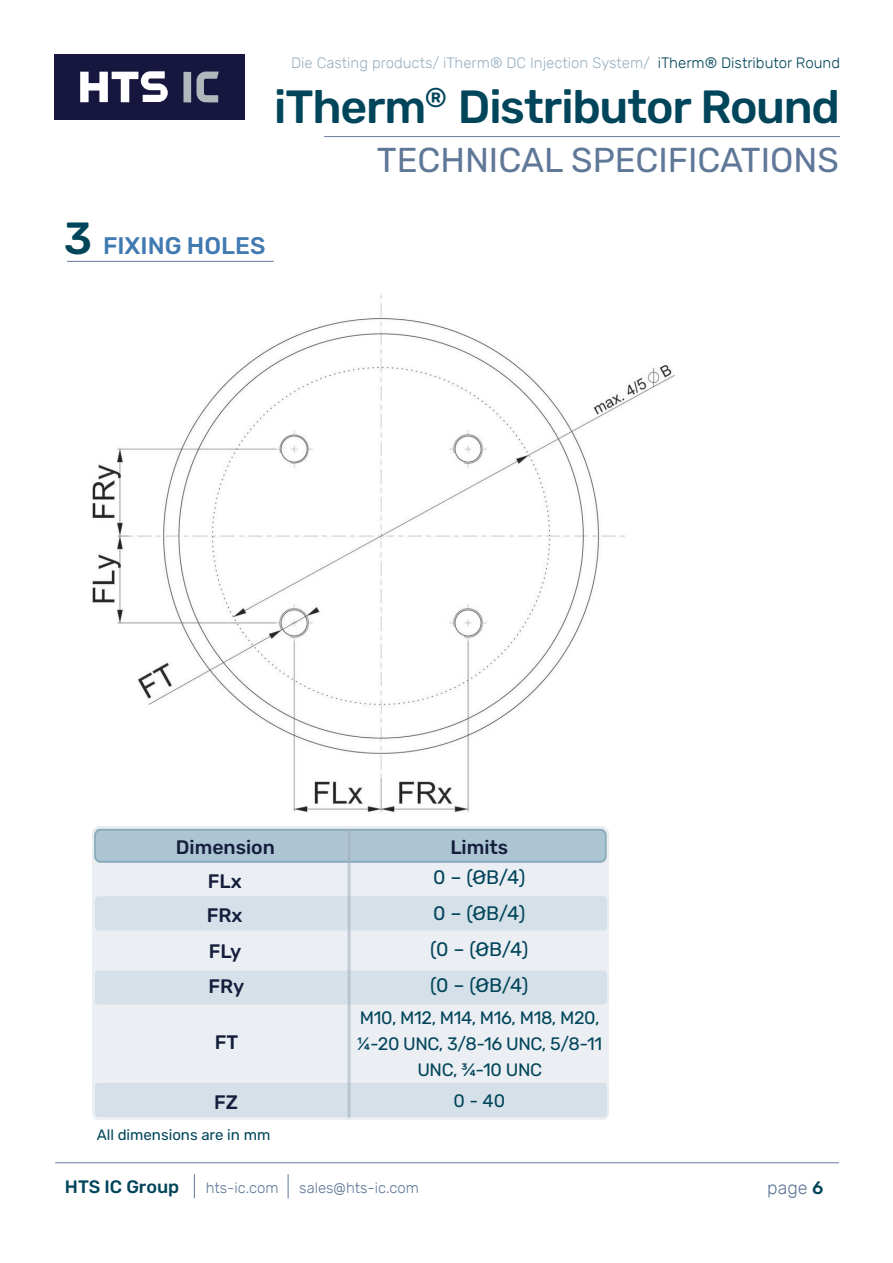
<style>
.page{position:relative;width:893px;height:1263px;background:#fff}
.page>*{position:absolute;margin:0;border:0;box-sizing:border-box;transform-origin:0 0}
.t1{font:500 46.5px "Rubik";letter-spacing:-.025em;color:#01455a}
.section_CIFRA{font:500 45px "Rubik";color:#01455a}
.Podnaslov{font:34.5px "Rubik";color:#607898}
.t2{font:500 24px "Rubik";color:#417ab1}
.t3{font:19.5px "Rubik";color:#01455a}
.t4{font:500 19.5px "Rubik";color:#141e3c}
.t5{font:18px/26.2px "Rubik";letter-spacing:-.02em;color:#01455a;text-align:center}
.t6{font:500 18px "Rubik";color:#01455a}
.t7{font:300 18px "Rubik";color:#607898}
.t8{font:300 15px "Rubik";color:#9ab1c2}
.t9{font:300 15px "Rubik";color:#607898}
.t10{font:15px "Rubik";color:#01455a}
.s1{color:#01455a}
.s2{font-weight:500;color:#01455a}
</style>
<div class="page">
<div style="left:54px;top:54px;width:190px;height:66px;background:#16163f"></div>
<svg style="left:80px;top:71px;width:88px;height:31px"></svg>
<div style="left:183px;top:72px;width:8px;height:30px;background:#b2b7bb"></div>
<svg style="left:197px;top:72px;width:22px;height:31px"></svg>
<hr style="left:324px;top:136px;width:516px;height:1px;background:#607898">
<hr style="left:55px;top:1162px;width:784px;height:1px;background:#607898">
<svg style="left:194px;top:1174px;width:1px;height:24px"></svg>
<svg style="left:288px;top:1174px;width:1px;height:24px"></svg>
<img style="left:93px;top:826px;width:516px;height:294px">
<hr style="left:67px;top:261px;width:207px;height:1px;background:#607898">
<img style="left:92px;top:294px;width:583px;height:519px">
<p class="t8" style="left:291px;top:54px;width:550px">Die Casting products/ iTherm® DC Injection System/ <span class="s1">iTherm® Distributor Round</span></p>
<h1 class="t1" style="left:274px;top:80px;width:568px">iTherm<sup>®</sup> Distributor Round</h1>
<p class="section_CIFRA" style="left:64px;top:212px;width:30px">3</p>
<p class="t2" style="left:103px;top:231px;width:164px">FIXING HOLES</p>
<p class="Podnaslov" style="left:377px;top:141px;width:464px">TECHNICAL SPECIFICATIONS</p>
<p class="t4" style="left:176px;top:836px;width:101px">Dimension</p>
<p class="t4" style="left:450px;top:836px;width:59px">Limits</p>
<p class="t4" style="left:208px;top:870px;width:36px">FLx</p>
<p class="t3" style="left:433px;top:866px;width:94px">0 – (ØB/4)</p>
<p class="t3" style="left:433px;top:902px;width:94px">0 – (ØB/4)</p>
<p class="t3" style="left:430px;top:938px;width:100px">(0 – (ØB/4)</p>
<p class="t3" style="left:430px;top:974px;width:100px">(0 – (ØB/4)</p>
<p class="t4" style="left:207px;top:904px;width:37px">FRx</p>
<p class="t4" style="left:209px;top:940px;width:34px">FLy</p>
<p class="t4" style="left:208px;top:975px;width:38px">FRy</p>
<p class="t4" style="left:215px;top:1031px;width:25px">FT</p>
<p class="t4" style="left:214px;top:1091px;width:25px">FZ</p>
<p class="t5" style="left:357px;top:1005px;width:246px">M10, M12, M14, M16, M18, M20, ¼-20 UNC, 3/8-16 UNC, 5/8-11<br>UNC, ¾-10 UNC</p>
<p class="t5" style="left:453px;top:1088px;width:53px">0 - 40</p>
<p class="t10" style="left:97px;top:1127px;width:175px">All dimensions are in mm</p>
<p class="t6" style="left:65px;top:1177px;width:116px">HTS IC Group</p>
<p class="t9" style="left:206px;top:1180px;width:74px">hts-ic.com</p>
<p class="t9" style="left:299px;top:1180px;width:121px">sales@hts-ic.com</p>
<p class="t7" style="left:767px;top:1177px;width:58px">page <span class="s2">6</span></p>
</div>
